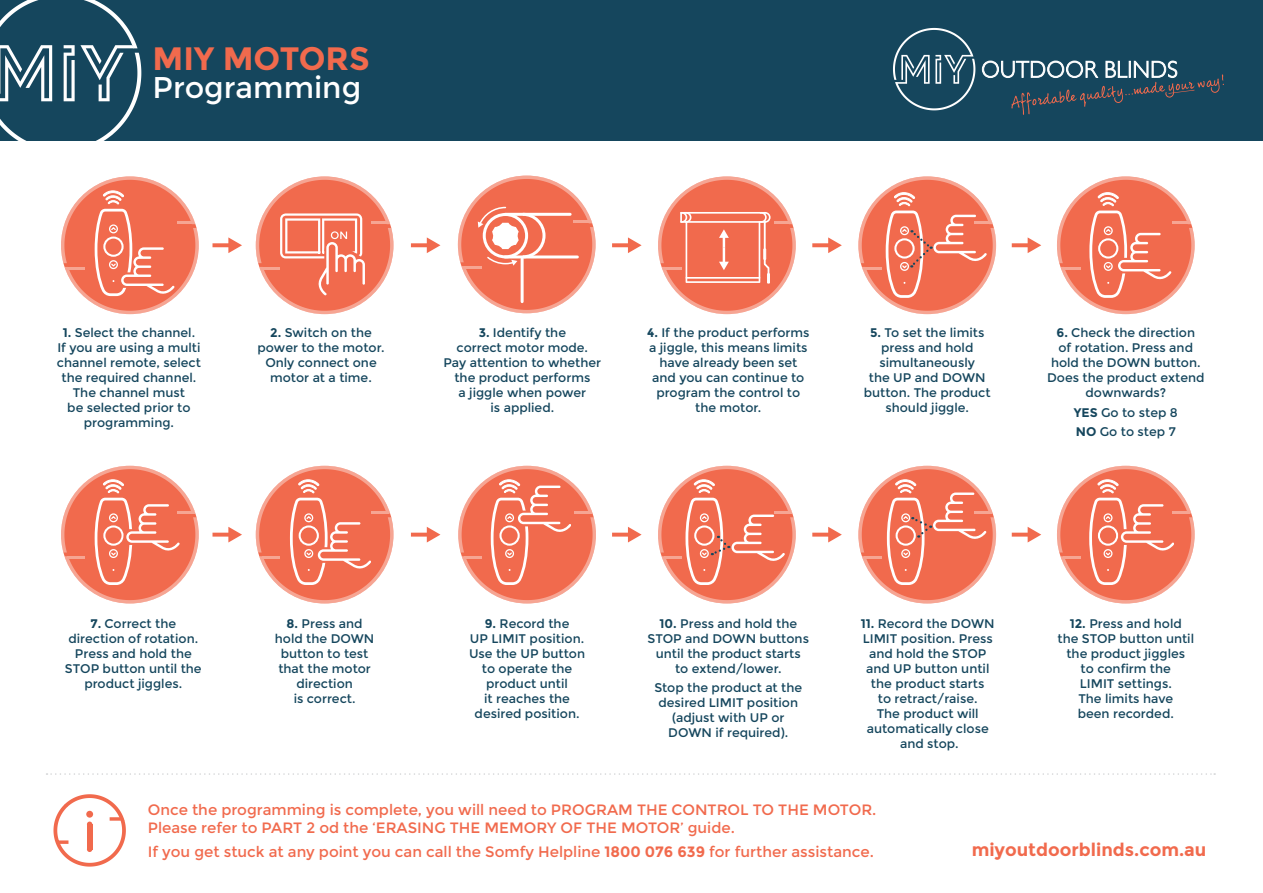
<style>
.page{position:relative;width:1263px;height:893px;background:#fff}
.page>*{position:absolute;margin:0;border:0;box-sizing:border-box;transform-origin:0 0}
.t1{font:700 32.4px "Montserrat";color:#f16a4d}
.t2{font:30px "Montserrat";color:#fff}
.t3{font:700 18px "Montserrat";color:#f16a4d}
.t4{font:15px "Montserrat";color:#f16a4d}
.t5{font:12.45px/15px "Montserrat";color:#15465d;text-align:center}
.s1{font-weight:700}
</style>
<div class="page">
<div style="left:0;top:0;width:1263px;height:140px;background:#15465d"></div>
<svg style="left:893px;top:28px;width:82px;height:82px"></svg>
<svg style="left:982px;top:61px;width:242px;height:54px"></svg>
<svg style="left:212px;top:237px;width:30px;height:16px"></svg>
<svg style="left:212px;top:527px;width:30px;height:15px"></svg>
<svg style="left:612px;top:237px;width:30px;height:16px"></svg>
<svg style="left:612px;top:527px;width:30px;height:15px"></svg>
<svg style="left:411px;top:237px;width:29px;height:16px"></svg>
<svg style="left:411px;top:527px;width:29px;height:15px"></svg>
<svg style="left:61px;top:176px;width:138px;height:138px"></svg>
<svg style="left:1057px;top:176px;width:138px;height:138px"></svg>
<svg style="left:61px;top:466px;width:138px;height:137px"></svg>
<svg style="left:1057px;top:466px;width:138px;height:137px"></svg>
<svg style="left:256px;top:466px;width:137px;height:137px"></svg>
<svg style="left:458px;top:466px;width:138px;height:137px"></svg>
<svg style="left:812px;top:237px;width:30px;height:16px"></svg>
<svg style="left:812px;top:527px;width:30px;height:15px"></svg>
<svg style="left:1012px;top:237px;width:29px;height:16px"></svg>
<svg style="left:1012px;top:527px;width:29px;height:15px"></svg>
<svg style="left:256px;top:176px;width:137px;height:138px"></svg>
<svg style="left:658px;top:176px;width:138px;height:138px"></svg>
<svg style="left:858px;top:176px;width:138px;height:138px"></svg>
<svg style="left:658px;top:466px;width:138px;height:137px"></svg>
<svg style="left:858px;top:466px;width:138px;height:137px"></svg>
<svg style="left:458px;top:176px;width:138px;height:137px"></svg>
<svg style="left:0;top:0;width:141px;height:141px"></svg>
<svg style="left:53px;top:794px;width:73px;height:73px"></svg>
<div style="left:110px;top:817px;width:11px;height:4px;border:2px solid #f16a4d"></div>
<svg style="left:47px;top:773px;width:1168px;height:2px"></svg>
<p class="t1" style="left:153px;top:39px;width:219px">MIY MOTORS</p>
<p class="t2" style="left:153px;top:70px;width:210px">Programming</p>
<p class="t5" style="left:63px;top:326px;width:134px"><span class="s1">1.</span> Select the channel.</p>
<p class="t5" style="left:57px;top:341px;width:146px">If you are using a multi channel remote, select the required channel.</p>
<p class="t5" style="left:67px;top:386px;width:125px">The channel must be selected prior to programming.</p>
<p class="t5" style="left:258px;top:326px;width:129px"><span class="s1">2.</span> Switch on the power to the motor.</p>
<p class="t5" style="left:265px;top:356px;width:113px">Only connect one motor at a time.</p>
<p class="t5" style="left:457px;top:326px;width:133px"><span class="s1">3.</span> Identify the correct motor mode.</p>
<p class="t5" style="left:443px;top:356px;width:159px">Pay attention to whether</p>
<p class="t5" style="left:454px;top:371px;width:137px">the product performs</p>
<p class="t5" style="left:458px;top:386px;width:129px">a jiggle when power</p>
<p class="t5" style="left:490px;top:400px;width:65px">is applied.</p>
<p class="t5" style="left:647px;top:326px;width:164px"><span class="s1">4.</span> If the product performs a jiggle, this means limits have already been set and you can continue to program the control to the motor.</p>
<p class="t5" style="left:864px;top:326px;width:128px"><span class="s1">5.</span> To set the limits press and hold simultaneously<br>the UP and DOWN button. The product should jiggle.</p>
<p class="t5" style="left:1047px;top:326px;width:159px"><span class="s1">6.</span> Check the direction<br>of rotation. Press and hold the DOWN button.<br>Does the product extend downwards?</p>
<p class="t5" style="left:1074px;top:405px;width:106px"><span class="s1">YES</span> Go to step 8</p>
<p class="t5" style="left:1076px;top:424px;width:101px"><span class="s1">NO</span> Go to step 7</p>
<p class="t5" style="left:65px;top:616px;width:138px"><span class="s1">7.</span> Correct the direction of rotation.<br>Press and hold the<br>STOP button until the product jiggles.</p>
<p class="t5" style="left:275px;top:616px;width:101px"><span class="s1">8.</span> Press and hold the DOWN button to test that the motor direction<br>is correct.</p>
<p class="t5" style="left:470px;top:616px;width:116px"><span class="s1">9.</span> Record the<br>UP LIMIT position.</p>
<p class="t5" style="left:469px;top:646px;width:117px">Use the UP button to operate the product until<br>it reaches the desired position.</p>
<p class="t5" style="left:648px;top:616px;width:163px"><span class="s1">10.</span> Press and hold the<br>STOP and DOWN buttons until the product starts to extend/lower.</p>
<p class="t5" style="left:654px;top:681px;width:149px">Stop the product at the desired LIMIT position (adjust with UP or</p>
<p class="t5" style="left:668px;top:726px;width:122px">DOWN if required).</p>
<p class="t5" style="left:861px;top:616px;width:135px"><span class="s1">11.</span> Record the DOWN<br>LIMIT position. Press and hold the STOP and UP button until the product starts<br>to retract/raise.<br>The product will automatically close and stop.</p>
<p class="t4" style="left:148px;top:801px;width:730px">Once the programming is complete, you will need to PROGRAM THE CONTROL TO THE MOTOR.</p>
<p class="t4" style="left:148px;top:819px;width:589px">Please refer to PART 2 od the ‘ERASING THE MEMORY OF THE MOTOR’ guide.</p>
<p class="t5" style="left:1057px;top:616px;width:138px"><span class="s1">12.</span> Press and hold<br>the STOP button until</p>
<p class="t5" style="left:1066px;top:646px;width:120px">the product jiggles to confirm the<br>LIMIT settings.</p>
<p class="t5" style="left:1078px;top:691px;width:98px;text-align:left">The limits have been recorded.</p>
<p class="t4" style="left:148px;top:843px;width:728px">If you get stuck at any point you can call the Somfy Helpline <span class="s1">1800 076 639</span> for further assistance.</p>
<p class="t3" style="left:972px;top:839px;width:236px">miyoutdoorblinds.com.au</p>
</div>
